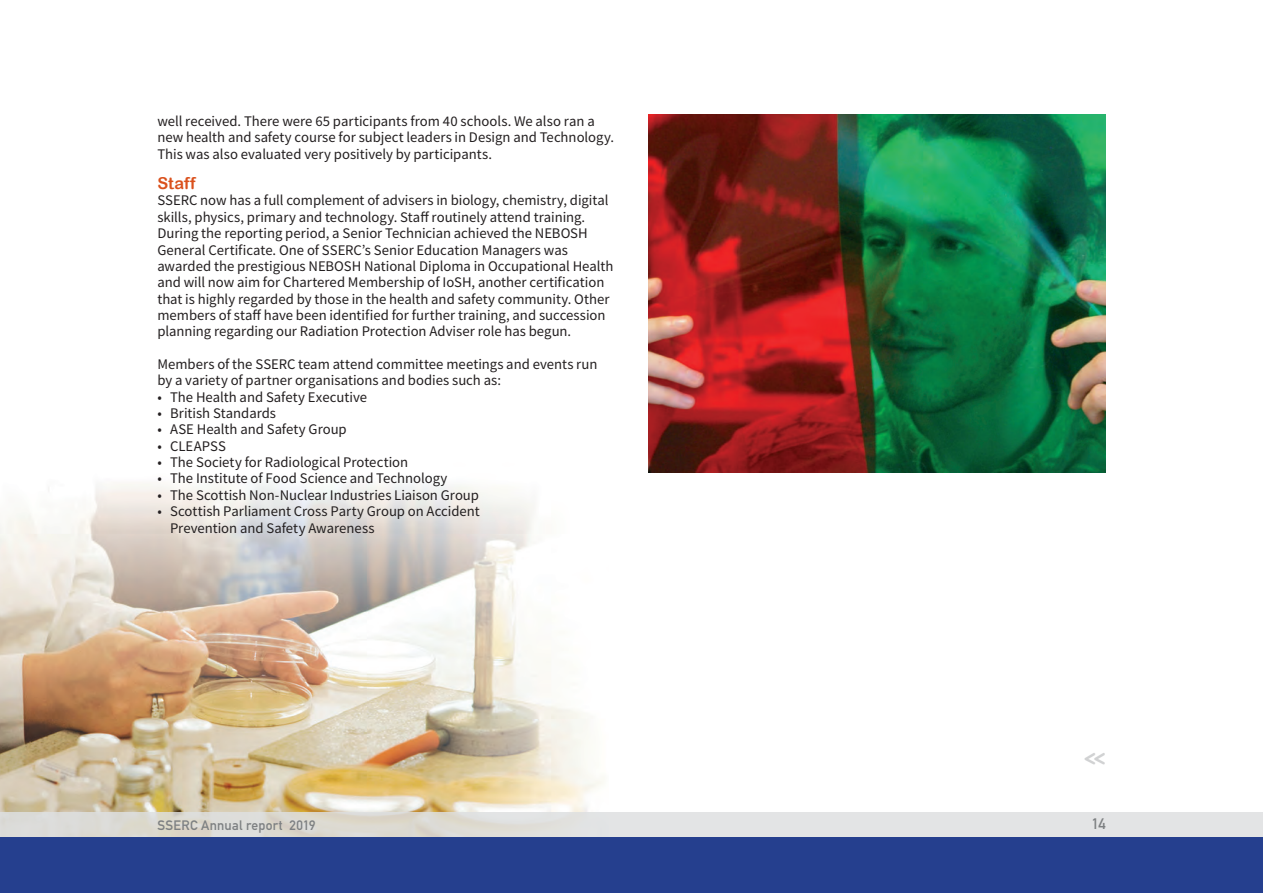
<style>
.page{position:relative;width:1263px;height:893px;background:#fff}
.page>*{position:absolute;margin:0;border:0;box-sizing:border-box;transform-origin:0 0}
.t1{font:700 24.15px "Monoglyceride";color:#d1d2d3;scale:.87 1}
.t2{font:16.35px "Arial Rounded MT Bold";letter-spacing:.015em;color:#da511d}
.t3{font:700 15px "DIN Alternate";color:#7d8082}
.t4{font:14.7px/16.4px "Source Sans Pro";color:#231f20}
.t5{font:700 13.5px "DIN Alternate";letter-spacing:.02em;color:#7d8082}
</style>
<div class="page">
<img style="left:0;top:482px;width:604px;height:330px">
<svg style="left:0;top:812px;width:1262px;height:26px;fill:#e3e4e5"></svg>
<div style="left:0;top:838px;width:1263px;height:55px;background:#253f8e"></div>
<svg style="left:1262px;top:812px;width:1px;height:26px"></svg>
<img style="left:648px;top:114px;width:458px;height:358px">
<p class="t4" style="left:157px;top:113px;width:458px">well received. There were 65 participants from 40 schools. We also ran a new health and safety course for subject leaders in Design and Technology.<br>This was also evaluated very positively by participants.</p>
<p class="t2" style="left:157px;top:174px;width:40px">Staff</p>
<p class="t4" style="left:157px;top:192px;width:458px">SSERC now has a full complement of advisers in biology, chemistry, digital skills, physics, primary and technology. Staff routinely attend training.<br>During the reporting period, a Senior Technician achieved the NEBOSH General Certificate. One of SSERC’s Senior Education Managers was awarded the prestigious NEBOSH National Diploma in Occupational Health and will now aim for Chartered Membership of IoSH, another certification that is highly regarded by those in the health and safety community. Other members of staff have been identified for further training, and succession planning regarding our Radiation Protection Adviser role has begun.</p>
<p class="t4" style="left:157px;top:356px;width:442px">Members of the SSERC team attend committee meetings and events run by a variety of partner organisations and bodies such as:</p>
<p class="t4" style="left:157px;top:388px;width:211px">• The Health and Safety Executive</p>
<p class="t4" style="left:157px;top:405px;width:120px">• British Standards</p>
<p class="t4" style="left:157px;top:421px;width:191px">• ASE Health and Safety Group</p>
<p class="t4" style="left:157px;top:438px;width:70px">• CLEAPSS</p>
<p class="t4" style="left:157px;top:454px;width:252px">• The Society for Radiological Protection</p>
<p class="t4" style="left:157px;top:470px;width:292px">• The Institute of Food Science and Technology</p>
<p class="t4" style="left:157px;top:487px;width:323px">• The Scottish Non-Nuclear Industries Liaison Group</p>
<p class="t4" style="left:170px;top:503px;width:311px;text-indent:-13px">• Scottish Parliament Cross Party Group on Accident<br>Prevention and Safety Awareness</p>
<h1 class="t1" style="left:1084px;top:742px;width:26px">&lt;&lt;</h1>
<p class="t5" style="left:157px;top:815px;width:160px">SSERC Annual report 2019</p>
<p class="t3" style="left:1092px;top:813px;width:15px">14</p>
</div>
